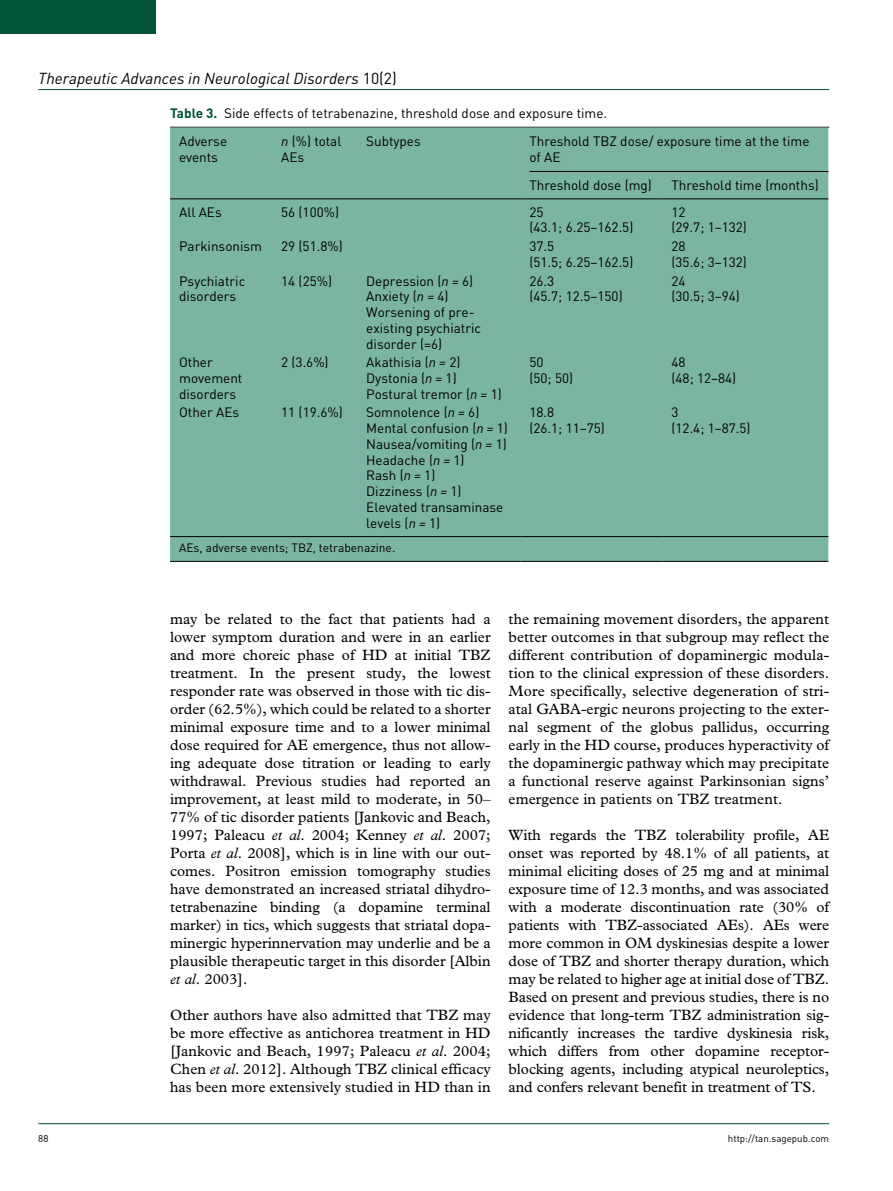
<style>
.page{position:relative;width:893px;height:1191px;background:#fff}
.page>*{position:absolute;margin:0;border:0;box-sizing:border-box;transform-origin:0 0}
.t1{font:italic 15.75px "DIN";color:#000}
.t2{font:15px/18px "Plantin Std";color:#000;text-align:justify}
.t3{font:13.5px/15.8px "DIN";color:#000}
.t4{font:12px "DIN";color:#000}
.t5{font:9.75px "DIN";color:#000}
.s1{font-style:normal}
.s2{font-weight:700;color:#005437}
.s3{font-style:italic}
</style>
<div class="page">
<hr style="left:38px;top:89px;width:791px;height:1px;background:#005437">
<hr style="left:38px;top:1123px;width:791px;height:1px;background:#005437">
<div style="left:0;top:0;width:155px;height:34px;background:#005437"></div>
<hr style="left:170px;top:127px;width:659px;height:1px;background:#000">
<div style="left:170px;top:128px;width:658px;height:433px;background:#7ab4a3"></div>
<hr style="left:170px;top:198px;width:102px;height:1px;background:#000">
<hr style="left:272px;top:198px;width:85px;height:1px;background:#000">
<hr style="left:357px;top:198px;width:163px;height:1px;background:#000">
<hr style="left:520px;top:198px;width:142px;height:1px;background:#000">
<hr style="left:662px;top:198px;width:166px;height:1px;background:#000">
<hr style="left:170px;top:536px;width:102px;height:1px;background:#000">
<hr style="left:272px;top:536px;width:85px;height:1px;background:#000">
<hr style="left:357px;top:536px;width:163px;height:1px;background:#000">
<hr style="left:520px;top:536px;width:142px;height:1px;background:#000">
<hr style="left:662px;top:536px;width:166px;height:1px;background:#000">
<hr style="left:170px;top:561px;width:102px;height:1px;background:#000">
<hr style="left:272px;top:561px;width:85px;height:1px;background:#000">
<hr style="left:357px;top:561px;width:163px;height:1px;background:#000">
<hr style="left:520px;top:561px;width:142px;height:1px;background:#000">
<hr style="left:662px;top:561px;width:166px;height:1px;background:#000">
<hr style="left:529px;top:171px;width:299px;height:1px;background:#000">
<p class="t1" style="left:38px;top:68px;width:360px">Therapeutic Advances in Neurological Disorders <span class="s1">10(2)</span></p>
<p class="t3" style="left:179px;top:98px;width:430px;line-height:28.5px;text-indent:-9px"><span class="s2">Table 3.</span> Side effects of tetrabenazine, threshold dose and exposure time.<br>Adverse</p>
<p class="t3" style="left:179px;top:149px;width:40px">events</p>
<p class="t3" style="left:281px;top:133px;width:62px"><span class="s3">n</span> (%) total<br>AEs</p>
<p class="t3" style="left:366px;top:133px;width:56px">Subtypes</p>
<p class="t3" style="left:529px;top:133px;width:281px">Threshold TBZ dose/ exposure time at the time of AE</p>
<p class="t3" style="left:529px;top:177px;width:124px">Threshold dose (mg)</p>
<p class="t3" style="left:671px;top:177px;width:149px">Threshold time (months)</p>
<p class="t3" style="left:179px;top:203px;width:44px">All AEs</p>
<p class="t3" style="left:281px;top:203px;width:59px">56 (100%)</p>
<p class="t3" style="left:529px;top:203px;width:105px">25<br>(43.1; 6.25–162.5)</p>
<p class="t3" style="left:671px;top:203px;width:77px">12<br>(29.7; 1–132)</p>
<p class="t3" style="left:179px;top:238px;width:84px">Parkinsonism</p>
<p class="t3" style="left:281px;top:238px;width:63px">29 (51.8%)</p>
<p class="t3" style="left:529px;top:238px;width:105px">37.5<br>(51.5; 6.25–162.5)</p>
<p class="t3" style="left:671px;top:238px;width:77px">28<br>(35.6; 3–132)</p>
<p class="t3" style="left:179px;top:272px;width:68px">Psychiatric disorders</p>
<p class="t3" style="left:281px;top:272px;width:52px">14 (25%)</p>
<p class="t3" style="left:366px;top:272px;width:116px">Depression (<span class="s3">n =</span> 6)<br>Anxiety (<span class="s3">n =</span> 4)<br>Worsening of pre&shy;existing psychiatric disorder (=6)</p>
<p class="t3" style="left:529px;top:272px;width:95px">26.3<br>(45.7; 12.5–150)</p>
<p class="t3" style="left:671px;top:272px;width:70px">24<br>(30.5; 3–94)</p>
<p class="t3" style="left:179px;top:354px;width:65px">Other movement disorders</p>
<p class="t3" style="left:281px;top:354px;width:49px">2 (3.6%)</p>
<p class="t3" style="left:366px;top:354px;width:137px">Akathisia (<span class="s3">n =</span> 2)<br>Dystonia (<span class="s3">n =</span> 1)<br>Postural tremor (<span class="s3">n =</span> 1)</p>
<p class="t3" style="left:529px;top:354px;width:45px">50<br>(50; 50)</p>
<p class="t3" style="left:671px;top:354px;width:66px">48<br>(48; 12–84)</p>
<p class="t3" style="left:179px;top:404px;width:62px">Other AEs</p>
<p class="t3" style="left:281px;top:404px;width:63px">11 (19.6%)</p>
<p class="t3" style="left:366px;top:404px;width:143px">Somnolence (<span class="s3">n =</span> 6)<br>Mental confusion (<span class="s3">n =</span> 1)<br>Nausea/vomiting (<span class="s3">n =</span> 1)<br>Headache (<span class="s3">n =</span> 1)<br>Rash (<span class="s3">n =</span> 1)<br>Dizziness (<span class="s3">n =</span> 1)<br>Elevated transaminase levels (<span class="s3">n =</span> 1)</p>
<p class="t3" style="left:529px;top:404px;width:77px">18.8<br>(26.1; 11–75)</p>
<p class="t3" style="left:671px;top:404px;width:81px">3<br>(12.4; 1–87.5)</p>
<p class="t4" style="left:179px;top:540px;width:218px">AEs, adverse events; TBZ, tetrabenazine.</p>
<p class="t2" style="left:170px;top:610px;width:322px">may be related to the fact that patients had a lower symptom duration and were in an earlier and more choreic phase of HD at initial TBZ treatment. In the present study, the lowest responder rate was observed in those with tic dis&shy;order (62.5%), which could be related to a shorter minimal exposure time and to a lower minimal dose required for AE emergence, thus not allow&shy;ing adequate dose titration or leading to early withdrawal. Previous studies had reported an improvement, at least mild to moderate, in 50– 77% of tic disorder patients [Jankovic and Beach, 1997; Paleacu <span class="s3">et al</span>. 2004; Kenney <span class="s3">et al</span>. 2007; Porta <span class="s3">et al</span>. 2008], which is in line with our out&shy;comes. Positron emission tomography studies have demonstrated an increased striatal dihydro&shy;tetrabenazine binding (a dopamine terminal marker) in tics, which suggests that striatal dopa&shy;minergic hyperinnervation may underlie and be a plausible therapeutic target in this disorder [Albin <span class="s3">et al</span>. 2003].</p>
<p class="t2" style="left:170px;top:1006px;width:322px">Other authors have also admitted that TBZ may be more effective as antichorea treatment in HD [Jankovic and Beach, 1997; Paleacu <span class="s3">et al</span>. 2004; Chen <span class="s3">et al</span>. 2012]. Although TBZ clinical efficacy has been more extensively studied in HD than in</p>
<p class="t2" style="left:509px;top:610px;width:322px">the remaining movement disorders, the apparent better outcomes in that subgroup may reflect the different contribution of dopaminergic modula&shy;tion to the clinical expression of these disorders.<br>More specifically, selective degeneration of stri&shy;atal GABA-ergic neurons projecting to the exter&shy;nal segment of the globus pallidus, occurring early in the HD course, produces hyperactivity of the dopaminergic pathway which may precipitate a functional reserve against Parkinsonian signs’ emergence in patients on TBZ treatment.</p>
<p class="t2" style="left:509px;top:826px;width:322px">With regards the TBZ tolerability profile, AE onset was reported by 48.1% of all patients, at minimal eliciting doses of 25 mg and at minimal exposure time of 12.3 months, and was associated with a moderate discontinuation rate (30% of patients with TBZ-associated AEs). AEs were more common in OM dyskinesias despite a lower dose of TBZ and shorter therapy duration, which may be related to higher age at initial dose of TBZ.<br>Based on present and previous studies, there is no evidence that long-term TBZ administration sig&shy;nificantly increases the tardive dyskinesia risk, which differs from other dopamine receptor&shy;blocking agents, including atypical neuroleptics, and confers relevant benefit in treatment of TS.</p>
<p class="t5" style="left:38px;top:1132px;width:12px">88</p>
<p class="t5" style="left:728px;top:1132px;width:103px">http://tan.sagepub.com</p>
</div>
